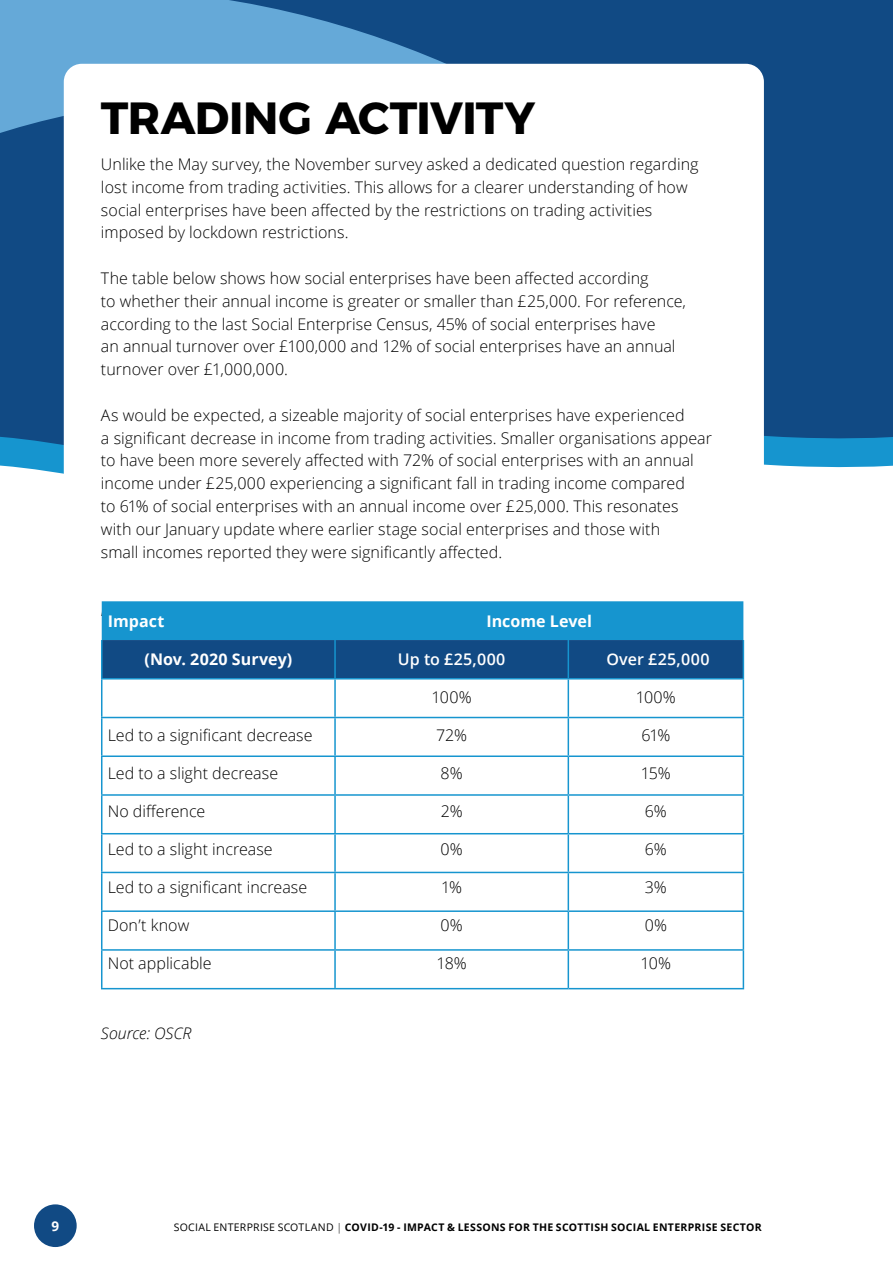
<style>
.page{position:relative;width:893px;height:1263px;background:#fff}
.page>*{position:absolute;margin:0;border:0;box-sizing:border-box;transform-origin:0 0}
.t1{font:700 45px "Montserrat";letter-spacing:-.015em;color:#000}
.t2{font:300 16.05px/22.8px "Open Sans";color:#000}
.t3{font:700 16.05px "Open Sans";letter-spacing:.005em;color:#fff}
.t4{font:600 16.05px "Open Sans";letter-spacing:.015em;color:#fff}
.t5{font:italic 300 16.05px "Open Sans";letter-spacing:-.005em;color:#000}
.t6{font:700 13.5px "Open Sans";color:#fff}
.t7{font:700 10.5px "Open Sans";letter-spacing:.03em;color:#000}
.s1{font-weight:400}
.s2{font-weight:300}
</style>
<div class="page">
<div style="left:34px;top:1204px;width:43px;height:43px;background:#114a84;border-radius:50%"></div>
<svg style="left:0;top:0;width:893px;height:474px;background:#15528b"></svg>
<svg style="left:0;top:0;width:638px;height:280px;background:#3a78ad"></svg>
<div style="left:64px;top:64px;width:700px;height:762px;background:#fff;border-radius:18px"></div>
<svg style="left:102px;top:601px;width:641px;height:77px;background:#1470aa"></svg>
<hr style="left:101px;top:640px;width:1px;height:38px;background:#1695cf">
<hr style="left:334px;top:640px;width:2px;height:38px;background:#1695cf">
<hr style="left:568px;top:640px;width:1px;height:38px;background:#1695cf">
<hr style="left:743px;top:640px;width:1px;height:38px;background:#1695cf">
<hr style="left:101px;top:678px;width:234px;height:1px;background:#1695cf">
<hr style="left:101px;top:679px;width:1px;height:38px;background:#1695cf">
<hr style="left:335px;top:678px;width:233px;height:1px;background:#1695cf">
<hr style="left:334px;top:679px;width:2px;height:38px;background:#1695cf">
<hr style="left:568px;top:678px;width:176px;height:1px;background:#1695cf">
<hr style="left:568px;top:679px;width:1px;height:38px;background:#1695cf">
<hr style="left:743px;top:679px;width:1px;height:38px;background:#1695cf">
<hr style="left:101px;top:717px;width:234px;height:1px;background:#1695cf">
<hr style="left:101px;top:718px;width:1px;height:37px;background:#1695cf">
<hr style="left:335px;top:717px;width:233px;height:1px;background:#1695cf">
<hr style="left:334px;top:718px;width:2px;height:37px;background:#1695cf">
<hr style="left:568px;top:717px;width:176px;height:1px;background:#1695cf">
<hr style="left:568px;top:718px;width:1px;height:37px;background:#1695cf">
<hr style="left:743px;top:718px;width:1px;height:37px;background:#1695cf">
<hr style="left:101px;top:755px;width:234px;height:2px;background:#1695cf">
<hr style="left:101px;top:757px;width:1px;height:37px;background:#1695cf">
<hr style="left:335px;top:755px;width:233px;height:2px;background:#1695cf">
<hr style="left:334px;top:757px;width:2px;height:37px;background:#1695cf">
<hr style="left:568px;top:755px;width:176px;height:2px;background:#1695cf">
<hr style="left:568px;top:757px;width:1px;height:37px;background:#1695cf">
<hr style="left:743px;top:757px;width:1px;height:37px;background:#1695cf">
<hr style="left:101px;top:794px;width:234px;height:2px;background:#1695cf">
<hr style="left:101px;top:796px;width:1px;height:37px;background:#1695cf">
<hr style="left:335px;top:794px;width:233px;height:2px;background:#1695cf">
<hr style="left:334px;top:796px;width:2px;height:37px;background:#1695cf">
<hr style="left:568px;top:794px;width:176px;height:2px;background:#1695cf">
<hr style="left:568px;top:796px;width:1px;height:37px;background:#1695cf">
<hr style="left:743px;top:796px;width:1px;height:37px;background:#1695cf">
<hr style="left:101px;top:833px;width:234px;height:1px;background:#1695cf">
<hr style="left:101px;top:834px;width:1px;height:38px;background:#1695cf">
<hr style="left:335px;top:833px;width:233px;height:1px;background:#1695cf">
<hr style="left:334px;top:834px;width:2px;height:38px;background:#1695cf">
<hr style="left:568px;top:833px;width:176px;height:1px;background:#1695cf">
<hr style="left:568px;top:834px;width:1px;height:38px;background:#1695cf">
<hr style="left:743px;top:834px;width:1px;height:38px;background:#1695cf">
<hr style="left:101px;top:872px;width:234px;height:1px;background:#1695cf">
<hr style="left:101px;top:873px;width:1px;height:37px;background:#1695cf">
<hr style="left:335px;top:872px;width:233px;height:1px;background:#1695cf">
<hr style="left:334px;top:873px;width:2px;height:37px;background:#1695cf">
<hr style="left:568px;top:872px;width:176px;height:1px;background:#1695cf">
<hr style="left:568px;top:873px;width:1px;height:37px;background:#1695cf">
<hr style="left:743px;top:873px;width:1px;height:37px;background:#1695cf">
<hr style="left:101px;top:910px;width:234px;height:2px;background:#1695cf">
<hr style="left:101px;top:912px;width:1px;height:37px;background:#1695cf">
<hr style="left:335px;top:910px;width:233px;height:2px;background:#1695cf">
<hr style="left:334px;top:912px;width:2px;height:37px;background:#1695cf">
<hr style="left:568px;top:910px;width:176px;height:2px;background:#1695cf">
<hr style="left:568px;top:912px;width:1px;height:37px;background:#1695cf">
<hr style="left:743px;top:912px;width:1px;height:37px;background:#1695cf">
<hr style="left:101px;top:949px;width:234px;height:2px;background:#1695cf">
<hr style="left:101px;top:951px;width:1px;height:37px;background:#1695cf">
<hr style="left:335px;top:949px;width:233px;height:2px;background:#1695cf">
<hr style="left:334px;top:951px;width:2px;height:37px;background:#1695cf">
<hr style="left:568px;top:949px;width:176px;height:2px;background:#1695cf">
<hr style="left:568px;top:951px;width:1px;height:37px;background:#1695cf">
<hr style="left:743px;top:951px;width:1px;height:37px;background:#1695cf">
<hr style="left:101px;top:988px;width:234px;height:1px;background:#1695cf">
<hr style="left:335px;top:988px;width:233px;height:1px;background:#1695cf">
<hr style="left:568px;top:988px;width:176px;height:1px;background:#1695cf">
<h1 class="t1" style="left:101px;top:81px;width:436px">TRADING ACTIVITY</h1>
<p class="t2" style="left:101px;top:152px;width:599px">Unlike the May survey, the November survey asked a dedicated question regarding lost income from trading activities. This allows for a clearer understanding of how social enterprises have been affected by the restrictions on trading activities imposed by lockdown restrictions.</p>
<p class="t2" style="left:101px;top:266px;width:586px">The table below shows how social enterprises have been affected according<br>to whether their annual income is greater or smaller than £25,000. For reference, according to the last Social Enterprise Census, 45% of social enterprises have<br>an annual turnover over £100,000 and 12% of social enterprises have an annual turnover over £1,000,000.</p>
<p class="t2" style="left:101px;top:403px;width:612px">As would be expected, a sizeable majority of social enterprises have experienced<br>a significant decrease in income from trading activities. Smaller organisations appear to have been more severely affected with 72% of social enterprises with an annual income under £25,000 experiencing a significant fall in trading income compared<br>to 61% of social enterprises with an annual income over £25,000. This resonates with our January update where earlier stage social enterprises and those with<br>small incomes reported they were significantly affected.</p>
<p class="t3" style="left:108px;top:609px;width:58px">Impact</p>
<p class="t3" style="left:486px;top:609px;width:107px">Income Level</p>
<p class="t3" style="left:144px;top:647px;width:149px">(Nov. 2020 Survey)</p>
<p class="t4" style="left:398px;top:648px;width:109px">Up to £25,000</p>
<p class="t4" style="left:606px;top:648px;width:105px">Over £25,000</p>
<p class="t2" style="left:432px;top:685px;width:42px">100%</p>
<p class="t2" style="left:636px;top:685px;width:42px">100%</p>
<p class="t2" style="left:108px;top:723px;width:206px">Led to a significant decrease</p>
<p class="t2" style="left:436px;top:723px;width:33px">72%</p>
<p class="t2" style="left:641px;top:723px;width:30px">61%</p>
<p class="t2" style="left:108px;top:761px;width:172px">Led to a slight decrease</p>
<p class="t2" style="left:441px;top:761px;width:24px">8%</p>
<p class="t2" style="left:641px;top:761px;width:31px">15%</p>
<p class="t2" style="left:108px;top:799px;width:99px">No difference</p>
<p class="t2" style="left:441px;top:799px;width:23px">2%</p>
<p class="t2" style="left:645px;top:799px;width:23px">6%</p>
<p class="t2" style="left:108px;top:837px;width:167px">Led to a slight increase</p>
<p class="t2" style="left:440px;top:837px;width:24px">0%</p>
<p class="t2" style="left:645px;top:837px;width:23px">6%</p>
<p class="t2" style="left:108px;top:875px;width:201px">Led to a significant increase</p>
<p class="t2" style="left:441px;top:875px;width:23px">1%</p>
<p class="t2" style="left:645px;top:875px;width:24px">3%</p>
<p class="t2" style="left:108px;top:913px;width:83px">Don’t know</p>
<p class="t2" style="left:440px;top:913px;width:24px">0%</p>
<p class="t2" style="left:645px;top:913px;width:24px">0%</p>
<p class="t2" style="left:108px;top:951px;width:106px">Not applicable</p>
<p class="t2" style="left:437px;top:951px;width:32px">18%</p>
<p class="t2" style="left:641px;top:951px;width:32px">10%</p>
<p class="t5" style="left:101px;top:1022px;width:92px">Source: OSCR</p>
<p class="t6" style="left:51px;top:1216px;width:9px">9</p>
<p class="t7" style="left:174px;top:1219px;width:589px"><span class="s1">SOCIAL ENTERPRISE SCOTLAND</span> <span class="s2">|</span> COVID-19 - IMPACT &amp; LESSONS FOR THE SCOTTISH SOCIAL ENTERPRISE SECTOR</p>
</div>
